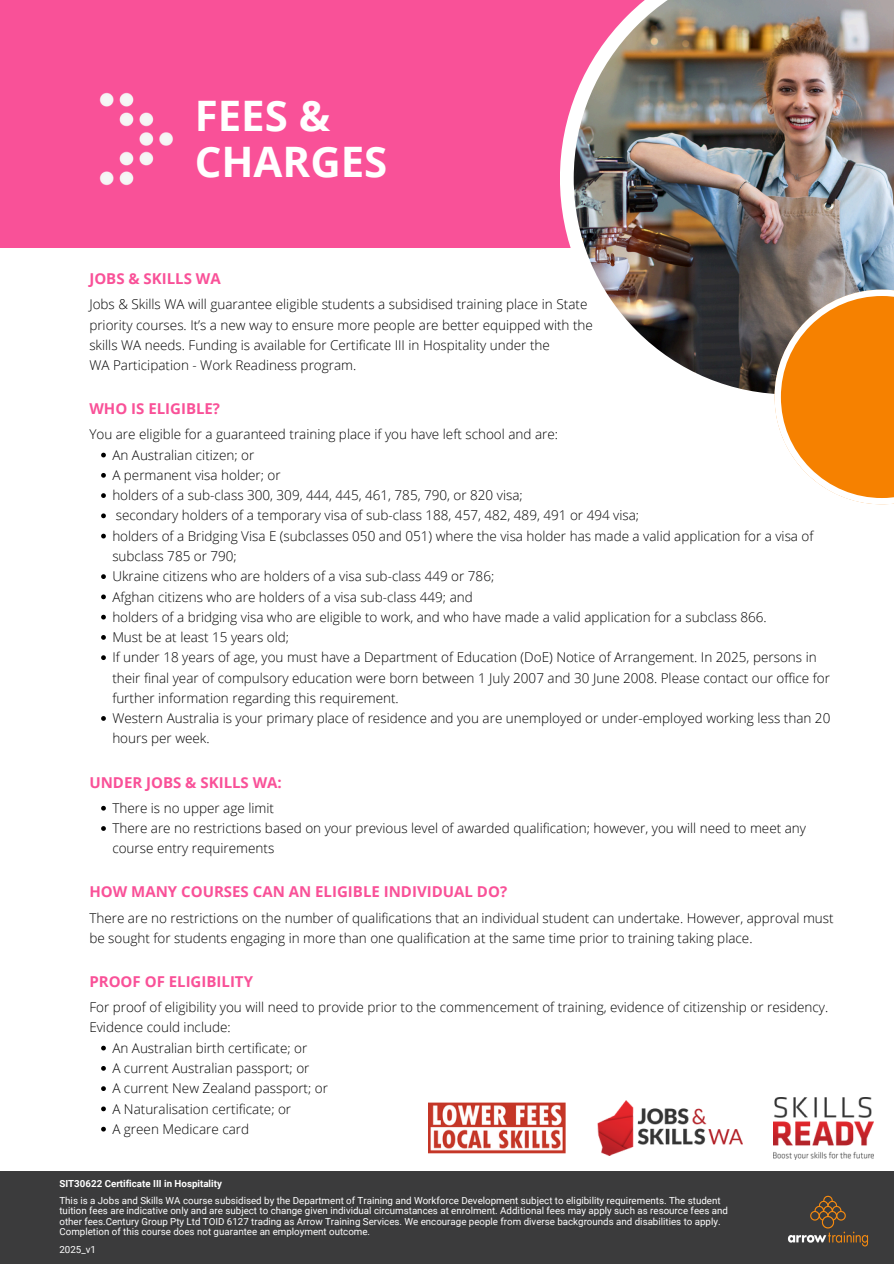
<style>
.page{position:relative;width:894px;height:1264px;background:#fff}
.page>*{position:absolute;margin:0;border:0;box-sizing:border-box;transform-origin:0 0}
.t1{font:700 42px/46.2px "Open Sans";color:#fff}
.t2{font:700 15px "Open Sans";color:#f95198}
.t3{font:300 13.5px/20.2px "Open Sans";color:#000}
.t4{font:9.75px/10.5px "Roboto";color:#fff}
.t5{font:700 9.75px "Roboto";color:#fff}
</style>
<div class="page">
<div style="left:0;top:0;width:893px;height:248px;background:#f95198"></div>
<svg style="left:101px;top:452px;width:5px;height:5px"></svg>
<svg style="left:101px;top:473px;width:5px;height:4px"></svg>
<svg style="left:101px;top:493px;width:5px;height:5px"></svg>
<svg style="left:101px;top:513px;width:5px;height:5px"></svg>
<svg style="left:101px;top:533px;width:5px;height:5px"></svg>
<svg style="left:101px;top:574px;width:5px;height:5px"></svg>
<svg style="left:101px;top:594px;width:5px;height:5px"></svg>
<svg style="left:101px;top:614px;width:5px;height:5px"></svg>
<svg style="left:101px;top:635px;width:5px;height:4px"></svg>
<svg style="left:101px;top:655px;width:5px;height:5px"></svg>
<svg style="left:101px;top:716px;width:5px;height:4px"></svg>
<svg style="left:101px;top:805px;width:5px;height:5px"></svg>
<svg style="left:101px;top:826px;width:5px;height:4px"></svg>
<svg style="left:101px;top:1045px;width:5px;height:5px"></svg>
<svg style="left:101px;top:1066px;width:5px;height:4px"></svg>
<svg style="left:101px;top:1086px;width:5px;height:4px"></svg>
<svg style="left:101px;top:1106px;width:5px;height:5px"></svg>
<svg style="left:101px;top:1126px;width:5px;height:5px"></svg>
<img style="left:560px;top:0;width:333px;height:394px">
<svg style="left:774px;top:289px;width:119px;height:215px"></svg>
<img style="left:99px;top:92px;width:74px;height:94px">
<img style="left:428px;top:1100px;width:314px;height:55px">
<img style="left:773px;top:1097px;width:100px;height:62px">
<div style="left:0;top:1171px;width:893px;height:92px;background:#3b3b3c"></div>
<img style="left:788px;top:1195px;width:80px;height:52px">
<h1 class="t1" style="left:195px;top:92px;width:194px">FEES &amp;<br>CHARGES</h1>
<p class="t2" style="left:89px;top:268px;width:133px">JOBS &amp; SKILLS WA</p>
<p class="t3" style="left:89px;top:294px;width:505px">Jobs &amp; Skills WA will guarantee eligible students a subsidised training place in State priority courses. It’s a new way to ensure more people are better equipped with the skills WA needs. Funding is available for Certificate III in Hospitality under the<br>WA Participation - Work Readiness program.</p>
<p class="t2" style="left:89px;top:398px;width:132px">WHO IS ELIGIBLE?</p>
<p class="t3" style="left:112px;top:424px;width:719px;text-indent:-23px">You are eligible for a guaranteed training place if you have left school and are:<br>An Australian citizen; or<br>A permanent visa holder; or<br>holders of a sub-class 300, 309, 444, 445, 461, 785, 790, or 820 visa;<br>secondary holders of a temporary visa of sub-class 188, 457, 482, 489, 491 or 494 visa;<br>holders of a Bridging Visa E (subclasses 050 and 051) where the visa holder has made a valid application for a visa of subclass 785 or 790;<br>Ukraine citizens who are holders of a visa sub-class 449 or 786;<br>Afghan citizens who are holders of a visa sub-class 449; and<br>holders of a bridging visa who are eligible to work, and who have made a valid application for a subclass 866.<br>Must be at least 15 years old;<br>If under 18 years of age, you must have a Department of Education (DoE) Notice of Arrangement. In 2025, persons in their final year of compulsory education were born between 1 July 2007 and 30 June 2008. Please contact our office for further information regarding this requirement.<br>Western Australia is your primary place of residence and you are unemployed or under-employed working less than 20 hours per week.</p>
<p class="t2" style="left:89px;top:771px;width:194px">UNDER JOBS &amp; SKILLS WA:</p>
<p class="t3" style="left:112px;top:797px;width:695px">There is no upper age limit<br>There are no restrictions based on your previous level of awarded qualification; however, you will need to meet any course entry requirements</p>
<p class="t2" style="left:89px;top:881px;width:419px">HOW MANY COURSES CAN AN ELIGIBLE INDIVIDUAL DO?</p>
<p class="t3" style="left:89px;top:907px;width:745px">There are no restrictions on the number of qualifications that an individual student can undertake. However, approval must be sought for students engaging in more than one qualification at the same time prior to training taking place.</p>
<p class="t2" style="left:89px;top:970px;width:165px">PROOF OF ELIGIBILITY</p>
<p class="t3" style="left:89px;top:996px;width:740px">For proof of eligibility you will need to provide prior to the commencement of training, evidence of citizenship or residency.</p>
<p class="t3" style="left:89px;top:1017px;width:143px">Evidence could include:</p>
<p class="t3" style="left:112px;top:1037px;width:196px">An Australian birth certificate; or</p>
<p class="t3" style="left:112px;top:1057px;width:199px">A current Australian passport; or</p>
<p class="t3" style="left:112px;top:1077px;width:217px">A current New Zealand passport; or</p>
<p class="t3" style="left:112px;top:1098px;width:180px">A Naturalisation certificate; or</p>
<p class="t3" style="left:112px;top:1118px;width:138px">A green Medicare card</p>
<p class="t5" style="left:59px;top:1177px;width:164px">SIT30622 Certificate III in Hospitality</p>
<p class="t4" style="left:59px;top:1195px;width:669px">This is a Jobs and Skills WA course subsidised by the Department of Training and Workforce Development subject to eligibility requirements. The student tuition fees are indicative only and are subject to change given individual circumstances at enrolment. Additional fees may apply such as resource fees and other fees.Century Group Pty Ltd TOID 6127 trading as Arrow Training Services. We encourage people from diverse backgrounds and disabilities to apply.<br>Completion of this course does not guarantee an employment outcome.</p>
<p class="t4" style="left:59px;top:1244px;width:38px">2025_v1</p>
</div>
